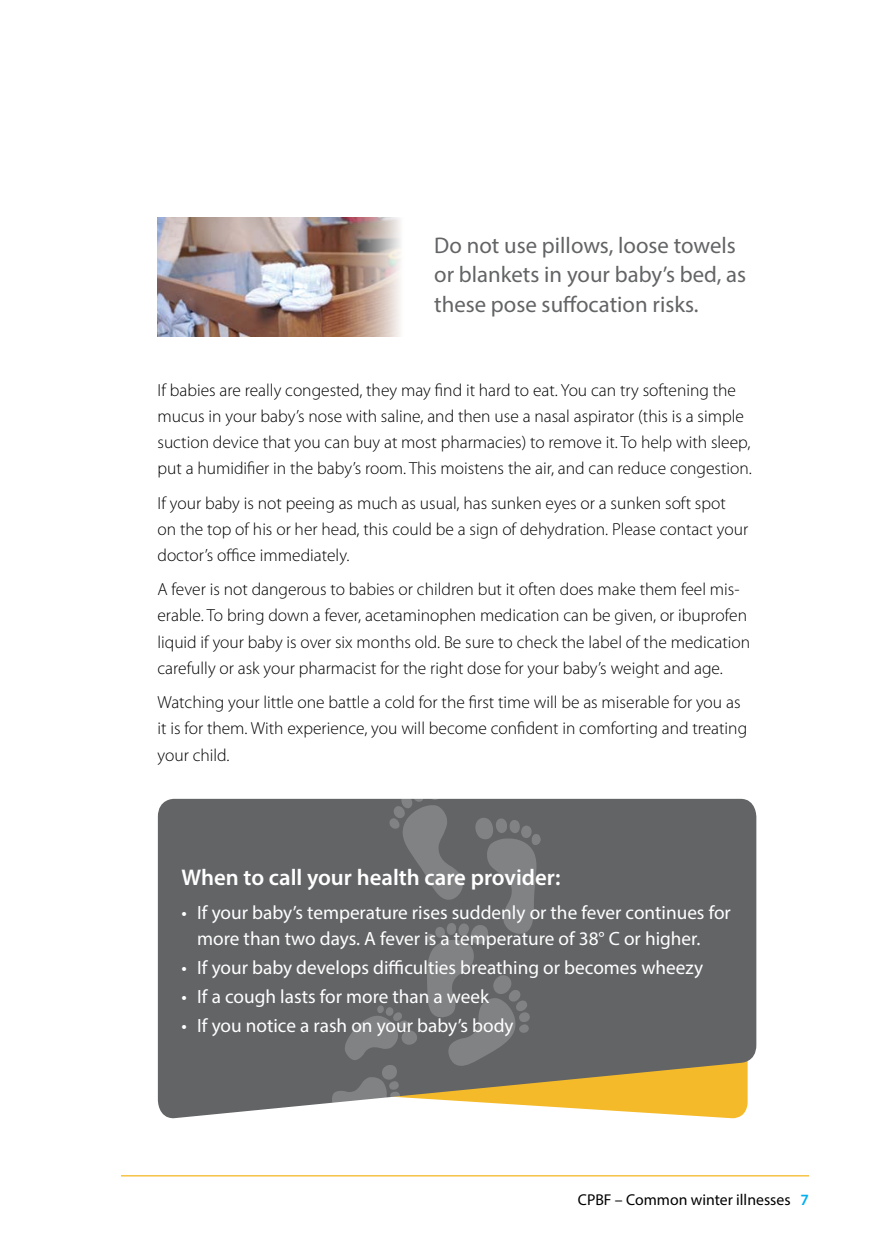
<style>
.page{position:relative;width:882px;height:1260px;background:#fff}
.page>*{position:absolute;margin:0;border:0;box-sizing:border-box;transform-origin:0 0}
.t1{font:22.75px/29.8px "Myriad Pro";color:#636466}
.t2{font:600 22.75px "Myriad Pro";color:#fff}
.t3{font:19.25px/26.2px "Myriad Pro";color:#fff}
.t4{font:300 17.5px/26.2px "Myriad Pro";color:#000}
.t5{font:15.75px "Myriad Pro";color:#000}
.s1{font-weight:600;color:#00aeef}
</style>
<div class="page">
<hr style="left:121px;top:1175px;width:688px;height:1px;background:#f5ba2a">
<svg style="left:158px;top:799px;width:598px;height:319px;fill:#636466"></svg>
<img style="left:158px;top:218px;width:243px;height:118px">
<svg style="left:331px;top:798px;width:210px;height:319px"></svg>
<h1 class="t1" style="left:434px;top:230px;width:314px">Do not use pillows, loose towels or blankets in your baby’s bed, as these pose suffocation risks.</h1>
<p class="t4" style="left:158px;top:377px;width:596px">If babies are really congested, they may find it hard to eat. You can try softening the mucus in your baby’s nose with saline, and then use a nasal aspirator (this is a simple suction device that you can buy at most pharmacies) to remove it. To help with sleep, put a humidifier in the baby’s room. This moistens the air, and can reduce congestion.</p>
<p class="t4" style="left:158px;top:490px;width:592px">If your baby is not peeing as much as usual, has sunken eyes or a sunken soft spot on the top of his or her head, this could be a sign of dehydration. Please contact your doctor’s office immediately.</p>
<p class="t4" style="left:158px;top:577px;width:594px">A fever is not dangerous to babies or children but it often does make them feel mis&shy;erable. To bring down a fever, acetaminophen medication can be given, or ibuprofen liquid if your baby is over six months old. Be sure to check the label of the medication carefully or ask your pharmacist for the right dose for your baby’s weight and age.</p>
<p class="t4" style="left:158px;top:689px;width:591px">Watching your little one battle a cold for the first time will be as miserable for you as it is for them. With experience, you will become confident in comforting and treating your child.</p>
<h1 class="t2" style="left:181px;top:863px;width:380px">When to call your health care provider:</h1>
<p class="t3" style="left:197px;top:899px;width:535px;text-indent:-16px">• If your baby’s temperature rises suddenly or the fever continues for more than two days. A fever is a temperature of 38° C or higher.</p>
<p class="t3" style="left:181px;top:954px;width:523px">• If your baby develops difficulties breathing or becomes wheezy</p>
<p class="t3" style="left:181px;top:983px;width:309px">• If a cough lasts for more than a week</p>
<p class="t3" style="left:181px;top:1012px;width:334px">• If you notice a rash on your baby’s body</p>
<p class="t5" style="left:578px;top:1190px;width:233px">CPBF – Common winter illnesses <span class="s1">7</span></p>
</div>
